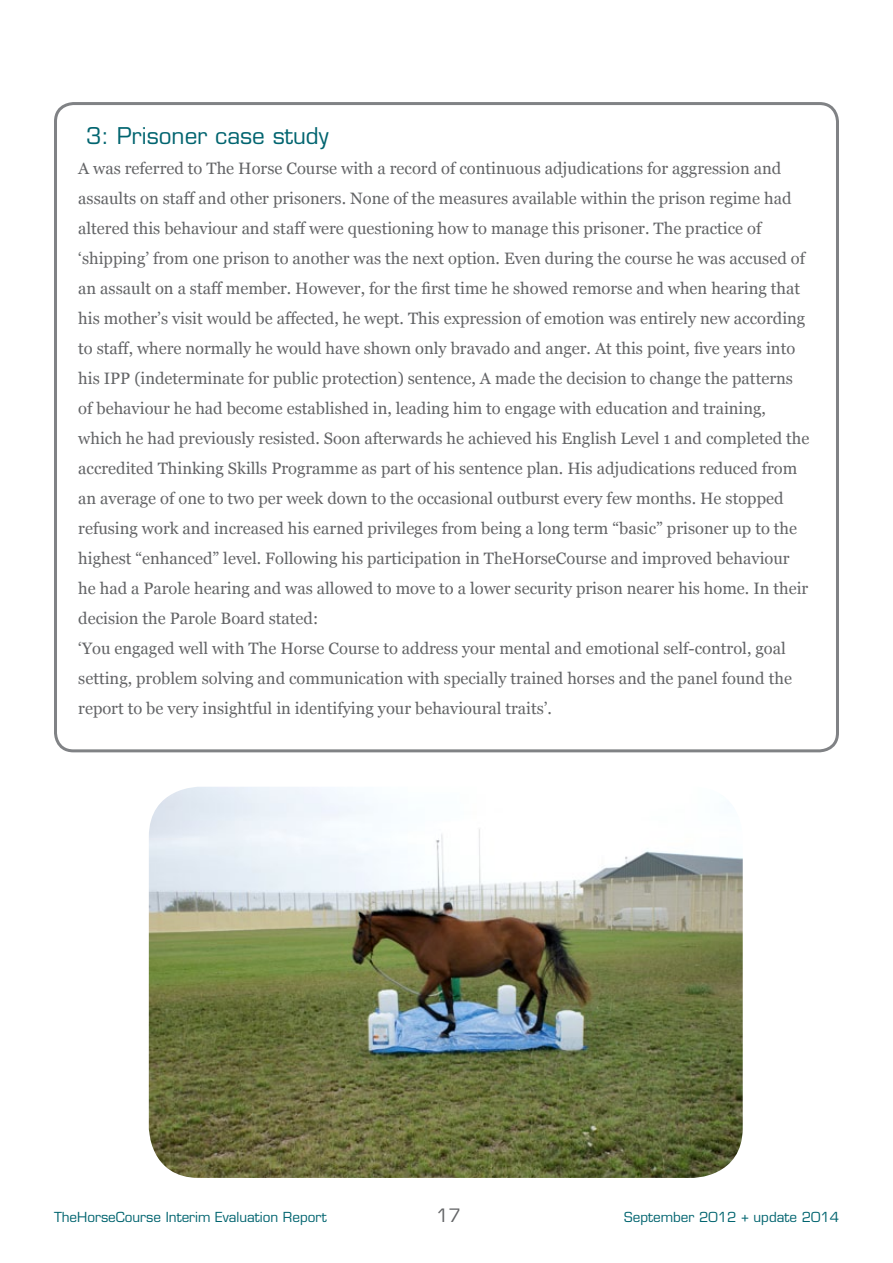
<style>
.page{position:relative;width:893px;height:1263px;background:#fff}
.page>*{position:absolute;margin:0;border:0;box-sizing:border-box;transform-origin:0 0}
.t1{font:22.5px "Eurostile";color:#00646f}
.t2{font:18px "Eurostile";color:#636466}
.t3{font:16.5px/30px "Georgia";color:#636466}
.t4{font:13.5px "Eurostile";color:#00646f}
</style>
<div class="page">
<img style="left:149px;top:787px;width:594px;height:391px">
<div style="left:54px;top:102px;width:785px;height:650px;border:3px solid #808285;border-radius:18px"></div>
<h1 class="t1" style="left:86px;top:122px;width:244px">3: Prisoner case study</h1>
<p class="t3" style="left:78px;top:153px;width:733px">A was referred to The Horse Course with a record of continuous adjudications for aggression and assaults on staff and other prisoners. None of the measures available within the prison regime had altered this behaviour and staff were questioning how to manage this prisoner. The practice of ‘shipping’ from one prison to another was the next option. Even during the course he was accused of an assault on a staff member. However, for the first time he showed remorse and when hearing that his mother’s visit would be affected, he wept. This expression of emotion was entirely new according to staff, where normally he would have shown only bravado and anger. At this point, five years into his IPP (indeterminate for public protection) sentence, A made the decision to change the patterns of behaviour he had become established in, leading him to engage with education and training, which he had previously resisted. Soon afterwards he achieved his English Level 1 and completed the accredited Thinking Skills Programme as part of his sentence plan. His adjudications reduced from an average of one to two per week down to the occasional outburst every few months. He stopped refusing work and increased his earned privileges from being a long term “basic” prisoner up to the highest “enhanced” level. Following his participation in TheHorseCourse and improved behaviour he had a Parole hearing and was allowed to move to a lower security prison nearer his home. In their decision the Parole Board stated:<br>‘You engaged well with The Horse Course to address your mental and emotional self-control, goal setting, problem solving and communication with specially trained horses and the panel found the report to be very insightful in identifying your behavioural traits’.</p>
<p class="t4" style="left:54px;top:1209px;width:274px">TheHorseCourse Interim Evaluation Report</p>
<p class="t2" style="left:436px;top:1204px;width:26px">17</p>
<p class="t4" style="left:624px;top:1209px;width:216px">September 2012 + update 2014</p>
</div>
